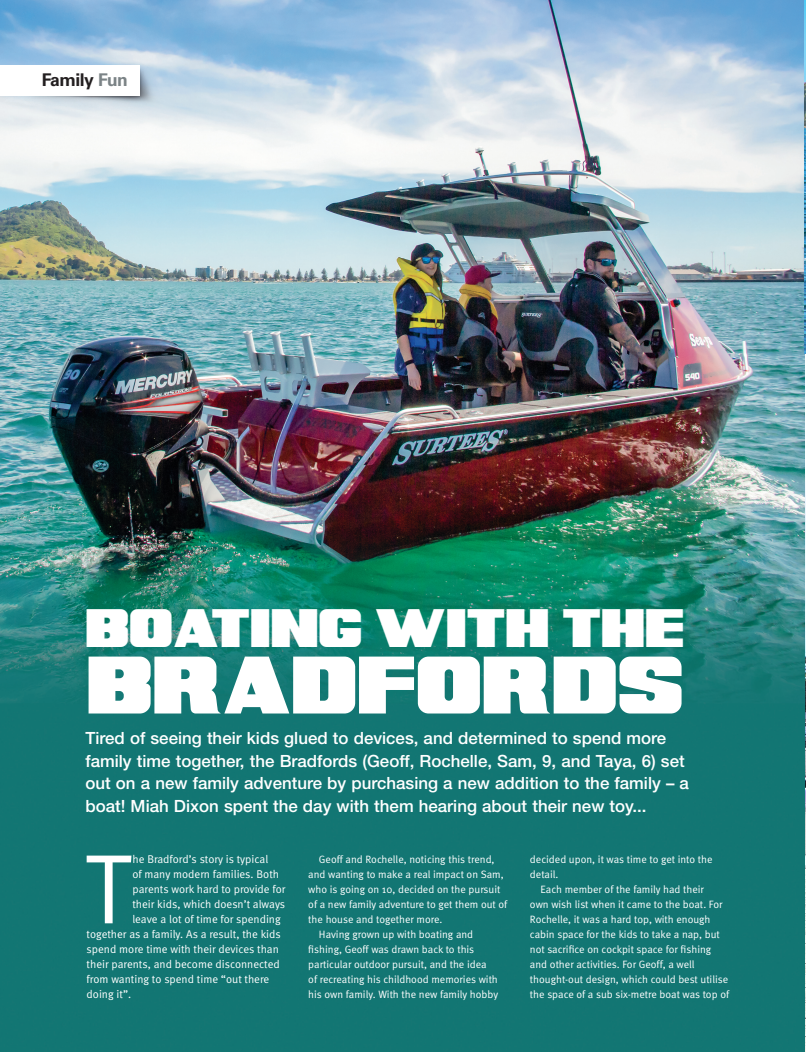
<style>
.page{position:relative;width:806px;height:1052px;background:#fff}
.page>*{position:absolute;margin:0;border:0;box-sizing:border-box;transform-origin:0 0}
.t1{font:98.75px "Meta Normal";color:#fff}
.t2{font:71.12px "Super Retro M54";color:#fff}
.t3{font:47.38px "Super Retro M54";color:#fff}
.t4{font:700 17.5px "Univers LT";letter-spacing:-.03em;color:#231f20}
.t5{font:500 16.88px/22.5px "Helvetica Neue LT Std";color:#fff}
.t6{font:11.25px "Meta Normal";color:#fff}
.t7{font:10.62px/15px "Meta Normal";color:#fff}
.s1{color:#7b8386}
</style>
<div class="page">
<img style="left:804px;top:473px;width:2px;height:578px">
<img style="left:0;top:0;width:804px;height:1052px">
<img style="left:0;top:60px;width:187px;height:48px">
<div style="left:0;top:65px;width:139px;height:30px;background:#fff"></div>
<img style="left:804px;top:1px;width:2px;height:352px">
<h3 class="t4" style="left:42px;top:70px;width:88px">Family <span class="s1">Fun</span></h3>
<h3 class="t3" style="left:85px;top:609px;width:600px">BOATING WITH THE</h3>
<h2 class="t2" style="left:87px;top:657px;width:598px">BRADFORDS</h2>
<p class="t5" style="left:85px;top:727px;width:605px">Tired of seeing their kids glued to devices, and determined to spend more family time together, the Bradfords (Geoff, Rochelle, Sam, 9, and Taya, 6) set out on a new family adventure by purchasing a new addition to the family – a boat! Miah Dixon spent the day with them hearing about their new toy...</p>
<h1 class="t1" style="left:85px;top:832px;width:46px">T</h1>
<p class="t6" style="left:132px;top:853px;width:137px">he Bradford’s story is typical</p>
<p class="t6" style="left:132px;top:868px;width:148px">of many modern families. Both</p>
<p class="t6" style="left:132px;top:883px;width:154px">parents work hard to provide for</p>
<p class="t6" style="left:132px;top:898px;width:154px">their kids, which doesn’t always</p>
<p class="t6" style="left:132px;top:913px;width:150px">leave a lot of time for spending</p>
<p class="t6" style="left:87px;top:928px;width:196px">together as a family. As a result, the kids</p>
<p class="t6" style="left:87px;top:943px;width:194px">spend more time with their devices than</p>
<p class="t6" style="left:87px;top:958px;width:195px">their parents, and become disconnected</p>
<p class="t6" style="left:87px;top:973px;width:184px">from wanting to spend time “out there</p>
<p class="t6" style="left:87px;top:988px;width:46px">doing it”.</p>
<p class="t7" style="left:319px;top:852px;width:177px">Geoff and Rochelle, noticing this trend,</p>
<p class="t7" style="left:308px;top:867px;width:197px">and wanting to make a real impact on Sam,</p>
<p class="t7" style="left:308px;top:882px;width:194px">who is going on 10, decided on the pursuit</p>
<p class="t7" style="left:308px;top:897px;width:200px">of a new family adventure to get them out of</p>
<p class="t7" style="left:308px;top:912px;width:136px">the house and together more.</p>
<p class="t7" style="left:319px;top:927px;width:156px">Having grown up with boating and</p>
<p class="t7" style="left:308px;top:942px;width:167px">fishing, Geoff was drawn back to this</p>
<p class="t7" style="left:308px;top:957px;width:180px">particular outdoor pursuit, and the idea</p>
<p class="t7" style="left:308px;top:972px;width:191px">of recreating his childhood memories with</p>
<p class="t7" style="left:308px;top:987px;width:191px">his own family. With the new family hobby</p>
<p class="t7" style="left:530px;top:852px;width:184px">decided upon, it was time to get into the detail.</p>
<p class="t7" style="left:530px;top:882px;width:201px;text-indent:11px">Each member of the family had their<br>own wish list when it came to the boat. For Rochelle, it was a hard top, with enough cabin space for the kids to take a nap, but not sacrifice on cockpit space for fishing and other activities. For Geoff, a well thought-out design, which could best utilise the space of a sub six-metre boat was top of</p>
</div>
